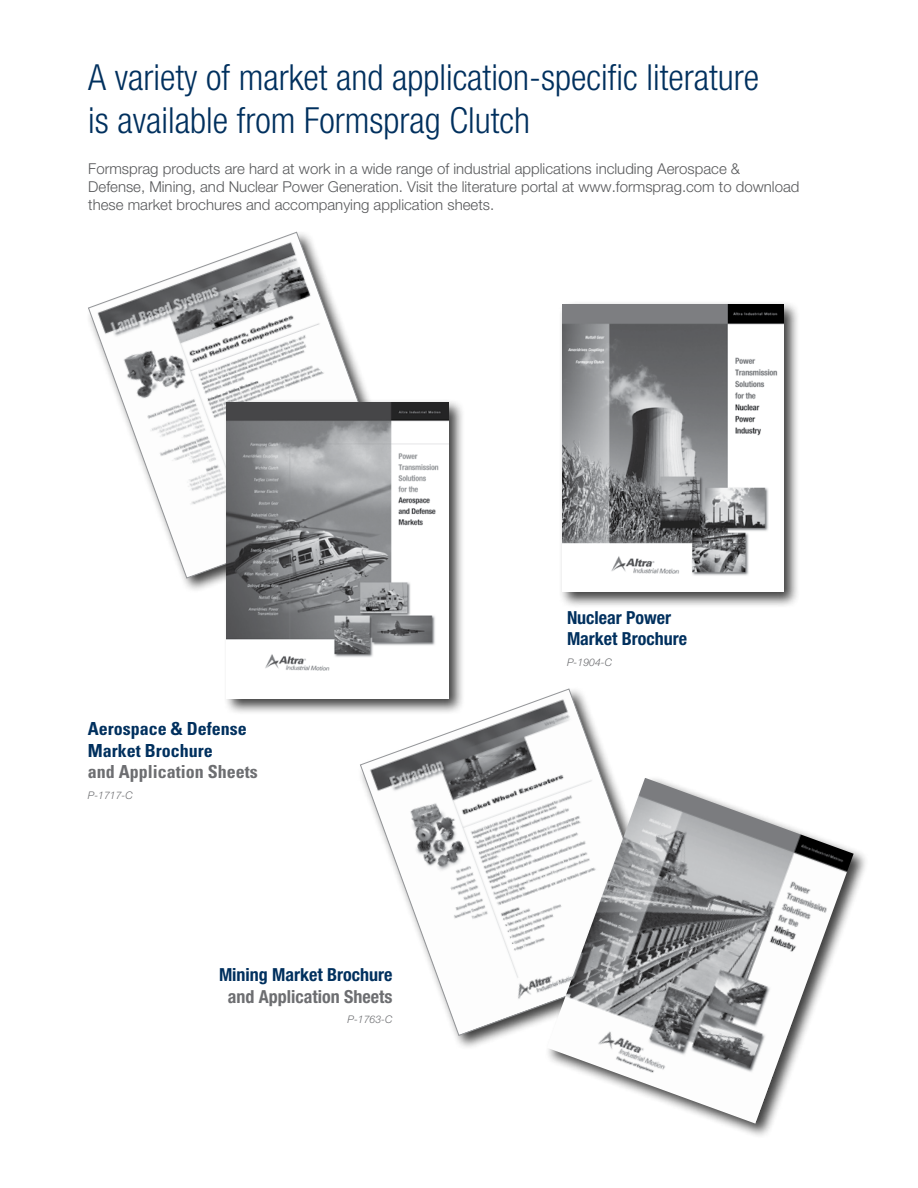
<style>
.page{position:relative;width:918px;height:1188px;background:#fff}
.page>*{position:absolute;margin:0;border:0;box-sizing:border-box;transform-origin:0 0}
.t1{font:300 condensed 36px/43.2px "Helvetica Neue LT Std";color:#00305e}
.t2{font:700 condensed 18px/21.6px "Helvetica Neue LT Std";color:#00305e}
.t3{font:700 condensed 18px/21.6px "Univers LT Std";color:#00305e}
.t4{font:300 15px/18px "Helvetica Neue LT Std";color:#58595b}
.t5{font:italic 300 10.5px "Helvetica Neue LT Std";color:#6d6e71}
.s1{color:#6d6e71}
</style>
<div class="page">
<svg style="left:88px;top:232px;width:281px;height:346px"></svg>
<div style="left:223px;top:399px;width:242px;height:316px;background:#000;opacity:.75"></div>
<img style="left:227px;top:403px;width:222px;height:296px">
<div style="left:357px;top:686px;width:326px;height:365px;background:#000;opacity:.75"></div>
<svg style="left:359px;top:688px;width:309px;height:348px"></svg>
<div style="left:544px;top:775px;width:325px;height:364px;background:#000;opacity:.75"></div>
<img style="left:547px;top:778px;width:307px;height:346px">
<div style="left:558px;top:301px;width:243px;height:307px;background:#000;opacity:.75"></div>
<img style="left:562px;top:305px;width:222px;height:287px">
<p class="t1" style="left:88px;top:55px;width:672px">A variety of market and application-specific literature is available from Formsprag Clutch</p>
<p class="t4" style="left:88px;top:159px;width:713px">Formsprag products are hard at work in a wide range of industrial applications including Aerospace &amp;<br>Defense, Mining, and Nuclear Power Generation. Visit the literature portal at www.formsprag.com to download these market brochures and accompanying application sheets.</p>
<p class="t3" style="left:88px;top:718px;width:172px">Aerospace &amp; Defense<br>Market Brochure<br><span class="s1">and Application Sheets</span></p>
<p class="t5" style="left:88px;top:789px;width:47px">P-1717-C</p>
<p class="t2" style="left:219px;top:964px;width:175px;text-align:center">Mining Market Brochure <span class="s1">and Application Sheets</span></p>
<p class="t5" style="left:347px;top:1013px;width:47px">P-1763-C</p>
<p class="t2" style="left:567px;top:606px;width:122px">Nuclear Power<br>Market Brochure</p>
<p class="t5" style="left:567px;top:656px;width:47px">P-1904-C</p>
</div>
